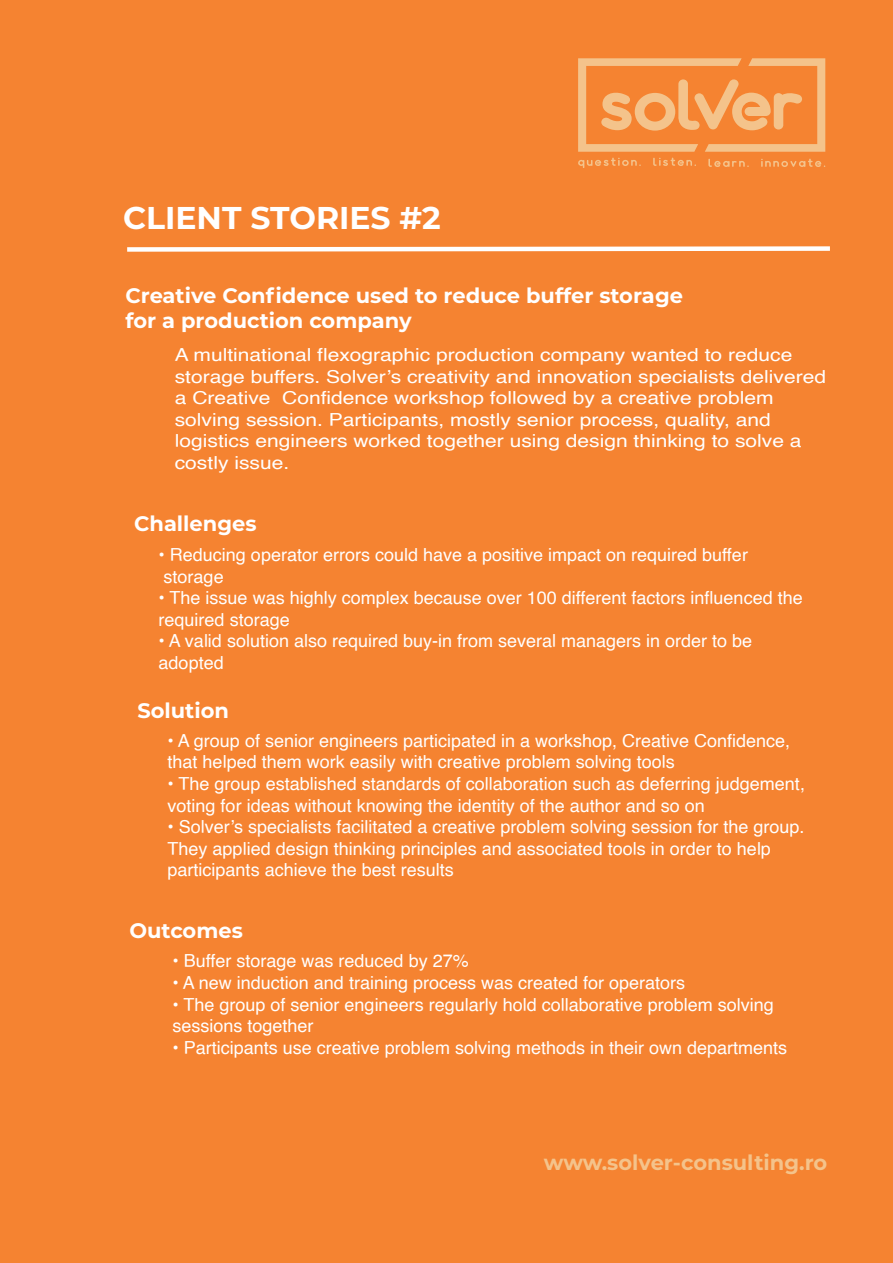
<style>
.page{position:relative;width:893px;height:1263px;background:#f58331}
.page>*{position:absolute;margin:0;border:0;box-sizing:border-box;transform-origin:0 0}
.t1{font:700 31.5px "Montserrat";color:#fff}
.t2{font:700 21px/25.2px "Montserrat";color:#fff}
.t3{font:700 21px "Montserrat";color:#f4c38b}
.t4{font:18px/21.6px "Helvetica";color:#fff}
.t5{font:18px/21.6px "Helvetica";color:#fff;scale:1.17 1}
</style>
<div class="page">
<svg style="left:578px;top:58px;width:247px;height:94px;background:#f49c54"></svg>
<svg style="left:577px;top:158px;width:64px;height:10px"></svg>
<svg style="left:653px;top:158px;width:43px;height:8px"></svg>
<svg style="left:708px;top:159px;width:41px;height:8px"></svg>
<svg style="left:761px;top:159px;width:64px;height:8px"></svg>
<svg style="left:123px;top:244px;width:711px;height:10px"></svg>
<h1 class="t1" style="left:123px;top:195px;width:319px">CLIENT STORIES #2</h1>
<p class="t2" style="left:125px;top:282px;width:559px">Creative Confidence used to reduce buffer storage for a production company</p>
<p class="t5" style="left:175px;top:344px;width:558px">A multinational flexographic production company wanted to reduce storage buffers. Solver’s creativity and innovation specialists delivered a Creative Confidence workshop followed by a creative problem solving session. Participants, mostly senior process, quality, and logistics engineers worked together using design thinking to solve a costly issue.</p>
<p class="t2" style="left:134px;top:510px;width:124px">Challenges</p>
<p class="t4" style="left:159px;top:544px;width:591px">• Reducing operator errors could have a positive impact on required buffer storage</p>
<p class="t4" style="left:159px;top:587px;width:646px">• The issue was highly complex because over 100 different factors influenced the required storage</p>
<p class="t4" style="left:159px;top:631px;width:595px">• A valid solution also required buy-in from several managers in order to be adopted</p>
<p class="t2" style="left:137px;top:697px;width:93px">Solution</p>
<p class="t4" style="left:168px;top:730px;width:624px">• A group of senior engineers participated in a workshop, Creative Confidence, that helped them work easily with creative problem solving tools</p>
<p class="t4" style="left:168px;top:773px;width:639px">• The group established standards of collaboration such as deferring judgement, voting for ideas without knowing the identity of the author and so on</p>
<p class="t4" style="left:168px;top:816px;width:638px">• Solver’s specialists facilitated a creative problem solving session for the group.<br>They applied design thinking principles and associated tools in order to help participants achieve the best results</p>
<p class="t2" style="left:129px;top:917px;width:115px">Outcomes</p>
<p class="t4" style="left:173px;top:951px;width:298px">• Buffer storage was reduced by 27%</p>
<p class="t4" style="left:173px;top:972px;width:514px">• A new induction and training process was created for operators</p>
<p class="t4" style="left:173px;top:994px;width:603px">• The group of senior engineers regularly hold collaborative problem solving sessions together</p>
<p class="t4" style="left:173px;top:1037px;width:616px">• Participants use creative problem solving methods in their own departments</p>
<p class="t3" style="left:544px;top:1148px;width:285px">www.solver-consulting.ro</p>
</div>
